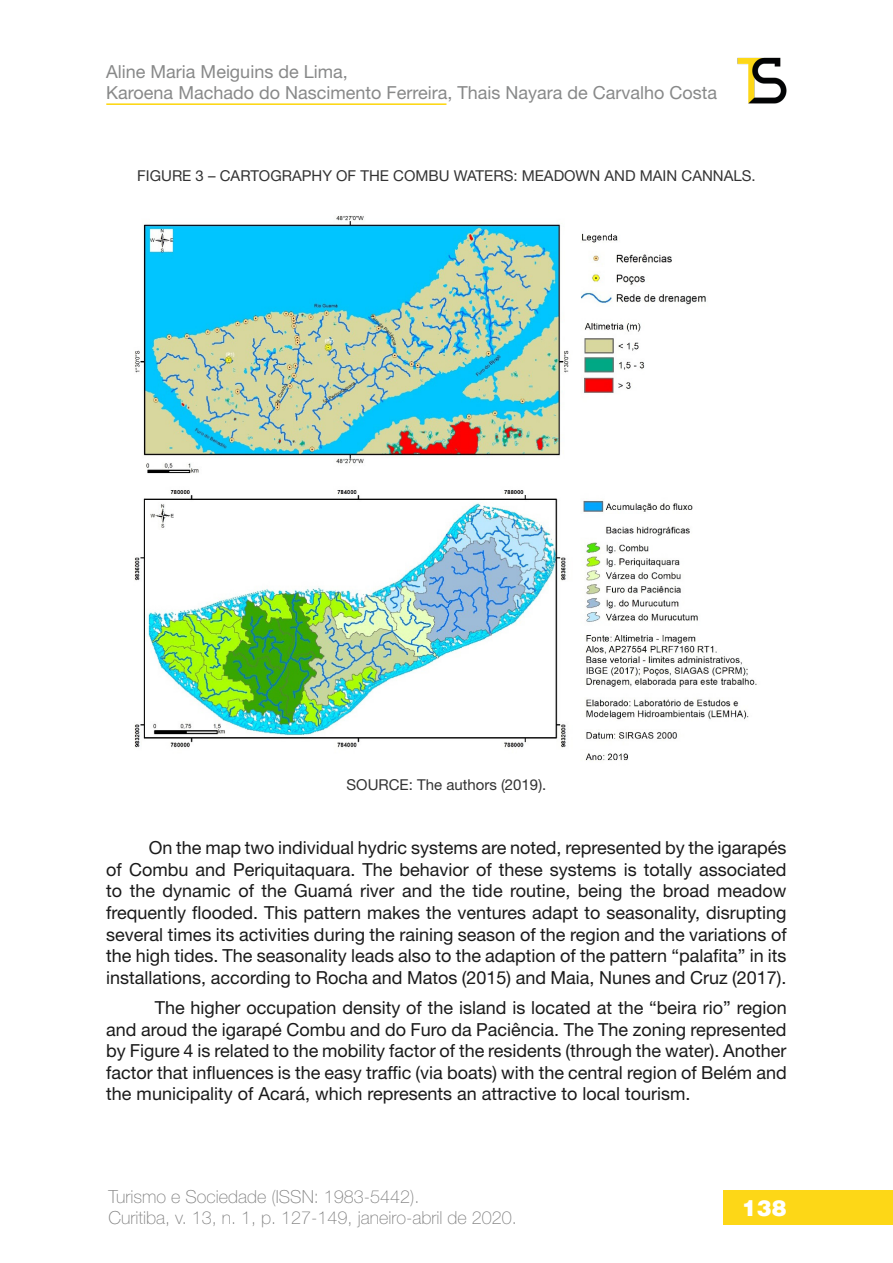
<style>
.page{position:relative;width:893px;height:1263px;background:#fff}
.page>*{position:absolute;margin:0;border:0;box-sizing:border-box;transform-origin:0 0}
.t1{font:900 22.5px "Helvetica";color:#fff}
.Corpo{font:18px/21.6px "Helvetica Neue LT Std";color:#1a1a1a;text-align:justify}
.t2{font:18px/21.6px "Helvetica Neue LT Std";color:#888989}
.t3{font:100 18px/21.6px "Helvetica Neue LT Std";color:#808080}
.Legenda__figuras___t{font:15px "Helvetica Neue LT Std";color:#333}
</style>
<div class="page">
<img style="left:737px;top:57px;width:50px;height:47px">
<div style="left:724px;top:1190px;width:169px;height:34px;background:#fdd717"></div>
<hr style="left:106px;top:103px;width:340px;height:2px;background:#fdd509">
<img style="left:134px;top:216px;width:623px;height:545px">
<p class="t2" style="left:106px;top:60px;width:612px">Aline Maria Meiguins de Lima,<br>Karoena Machado do Nascimento Ferreira, Thais Nayara de Carvalho Costa</p>
<p class="Legenda__figuras___t" style="left:137px;top:167px;width:620px">FIGURE 3 – CARTOGRAPHY OF THE COMBU WATERS: MEADOWN AND MAIN CANNALS.</p>
<p class="Legenda__figuras___t" style="left:347px;top:776px;width:201px">SOURCE: The authors (2019).</p>
<p class="Corpo" style="left:106px;top:837px;width:682px;text-indent:43px">On the map two individual hydric systems are noted, represented by the igarapés of Combu and Periquitaquara. The behavior of these systems is totally associated to the dynamic of the Guamá river and the tide routine, being the broad meadow frequently flooded. This pattern makes the ventures adapt to seasonality, disrupting several times its activities during the raining season of the region and the variations of the high tides. The seasonality leads also to the adaption of the pattern “palafita” in its installations, according to Rocha and Matos (2015) and Maia, Nunes and Cruz (2017).</p>
<p class="Corpo" style="left:106px;top:996px;width:682px;text-indent:48px">The higher occupation density of the island is located at the “beira rio” region and aroud the igarapé Combu and do Furo da Paciência. The The zoning represented by Figure 4 is related to the mobility factor of the residents (through the water). Another factor that influences is the easy traffic (via boats) with the central region of Belém and the municipality of Acará, which represents an attractive to local tourism.</p>
<p class="t3" style="left:108px;top:1185px;width:410px">Turismo e Sociedade (ISSN: 1983-5442).<br>Curitiba, v. 13, n. 1, p. 127-149, janeiro-abril de 2020.</p>
<p class="t1" style="left:742px;top:1194px;width:46px">138</p>
</div>
